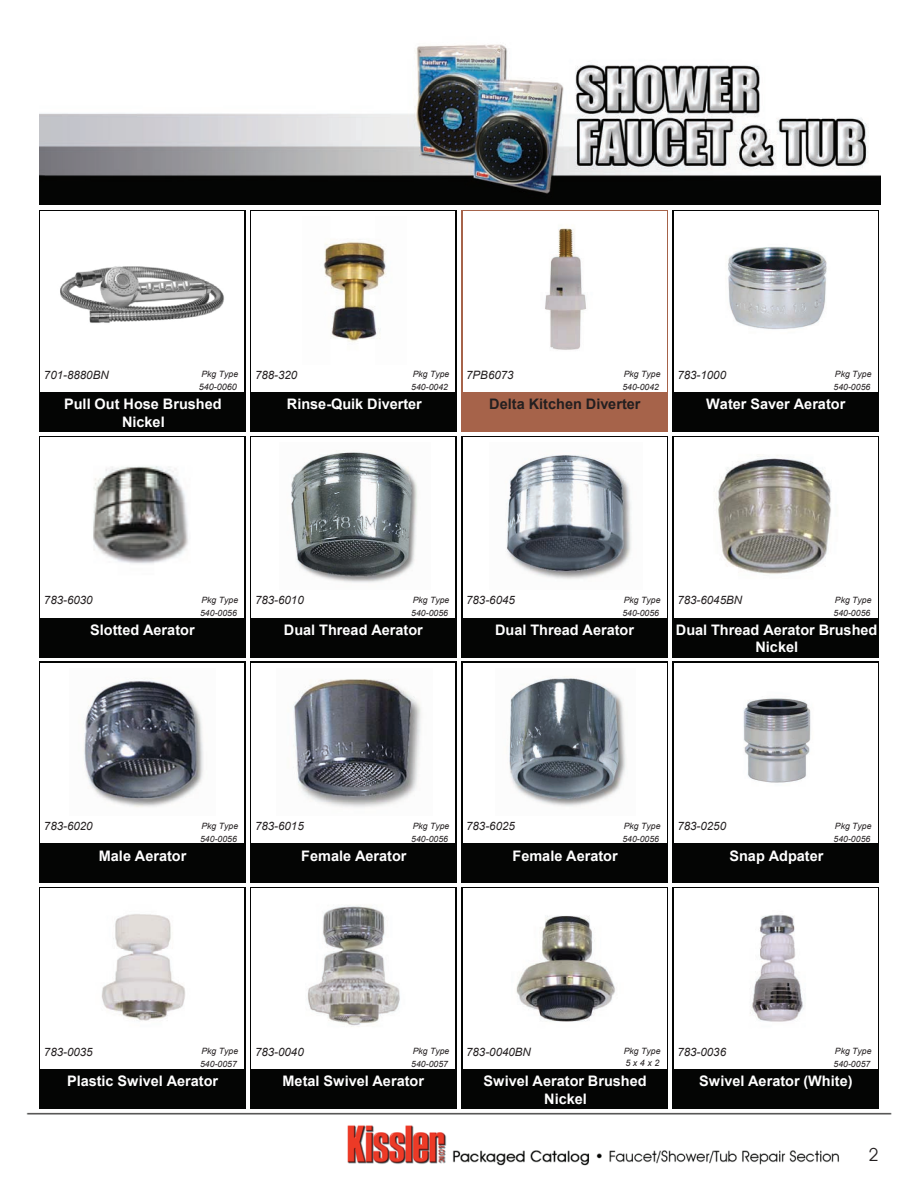
<style>
.page{position:relative;width:918px;height:1188px;background:#fff}
.page>*{position:absolute;margin:0;border:0;box-sizing:border-box;transform-origin:0 0}
.t1{font:18px "Avant Garde IT Cby BT";color:#231f20}
.t2{font:700 14.55px/17.4px "Arial";color:#fff;text-align:center}
.t3{font:700 14.55px "Arial";color:#231f20}
.t4{font:italic 11.55px "Arial";color:#231f20}
.t5{font:italic 9px "Arial";color:#231f20}
.t6{font:italic 8.7px/13px "Arial";color:#231f20}
</style>
<div class="page">
<img style="left:26px;top:1108px;width:866px;height:58px">
<img style="left:39px;top:44px;width:841px;height:161px">
<svg style="left:39px;top:210px;width:207px;height:222px"></svg>
<div style="left:40px;top:212px;width:204px;height:221px;background:#fff"></div>
<img style="left:60px;top:266px;width:164px;height:57px">
<div style="left:40px;top:392px;width:206px;height:40px;background:#040504"></div>
<svg style="left:250px;top:210px;width:207px;height:222px"></svg>
<div style="left:251px;top:212px;width:204px;height:221px;background:#fff"></div>
<img style="left:323px;top:241px;width:63px;height:101px">
<div style="left:251px;top:392px;width:206px;height:40px;background:#040504"></div>
<svg style="left:461px;top:210px;width:207px;height:222px"></svg>
<div style="left:463px;top:212px;width:204px;height:221px;background:#fff"></div>
<img style="left:545px;top:228px;width:41px;height:122px">
<div style="left:463px;top:392px;width:205px;height:40px;background:#a6634a"></div>
<svg style="left:672px;top:210px;width:207px;height:222px"></svg>
<div style="left:674px;top:212px;width:204px;height:221px;background:#fff"></div>
<img style="left:728px;top:247px;width:99px;height:83px">
<div style="left:674px;top:392px;width:205px;height:40px;background:#040504"></div>
<img style="left:93px;top:466px;width:96px;height:98px">
<div style="left:40px;top:618px;width:206px;height:39px;background:#040504"></div>
<img style="left:291px;top:452px;width:127px;height:131px">
<div style="left:251px;top:618px;width:206px;height:39px;background:#040504"></div>
<img style="left:506px;top:455px;width:125px;height:125px">
<div style="left:463px;top:618px;width:205px;height:39px;background:#040504"></div>
<img style="left:716px;top:455px;width:115px;height:119px">
<div style="left:674px;top:618px;width:205px;height:39px;background:#040504"></div>
<div style="left:39px;top:661px;width:207px;height:222px;background:#040504"></div>
<div style="left:40px;top:663px;width:204px;height:221px;background:#fff"></div>
<img style="left:83px;top:680px;width:121px;height:127px">
<div style="left:40px;top:844px;width:206px;height:39px;background:#040504"></div>
<div style="left:250px;top:661px;width:207px;height:222px;background:#040504"></div>
<div style="left:251px;top:663px;width:204px;height:221px;background:#fff"></div>
<img style="left:293px;top:679px;width:129px;height:129px">
<div style="left:251px;top:844px;width:206px;height:39px;background:#040504"></div>
<div style="left:461px;top:661px;width:207px;height:222px;background:#040504"></div>
<div style="left:463px;top:663px;width:204px;height:221px;background:#fff"></div>
<img style="left:509px;top:676px;width:117px;height:131px">
<div style="left:463px;top:844px;width:205px;height:39px;background:#040504"></div>
<div style="left:672px;top:661px;width:207px;height:222px;background:#040504"></div>
<div style="left:674px;top:663px;width:204px;height:221px;background:#fff"></div>
<img style="left:743px;top:698px;width:68px;height:85px">
<div style="left:674px;top:844px;width:205px;height:39px;background:#040504"></div>
<svg style="left:39px;top:887px;width:207px;height:221px"></svg>
<div style="left:40px;top:889px;width:204px;height:221px;background:#fff"></div>
<img style="left:101px;top:914px;width:84px;height:107px">
<div style="left:40px;top:1069px;width:206px;height:39px;background:#040504"></div>
<svg style="left:250px;top:887px;width:207px;height:221px"></svg>
<div style="left:251px;top:889px;width:204px;height:221px;background:#fff"></div>
<img style="left:307px;top:905px;width:93px;height:122px">
<div style="left:251px;top:1069px;width:206px;height:39px;background:#040504"></div>
<svg style="left:461px;top:887px;width:207px;height:221px"></svg>
<div style="left:463px;top:889px;width:204px;height:221px;background:#fff"></div>
<img style="left:516px;top:916px;width:99px;height:106px">
<div style="left:463px;top:1069px;width:205px;height:39px;background:#040504"></div>
<svg style="left:672px;top:887px;width:207px;height:221px"></svg>
<div style="left:674px;top:889px;width:204px;height:221px;background:#fff"></div>
<img style="left:750px;top:914px;width:54px;height:108px">
<div style="left:674px;top:1069px;width:205px;height:39px;background:#040504"></div>
<p class="t4" style="left:44px;top:367px;width:66px">701-8880BN</p>
<p class="t6" style="left:201px;top:368px;width:38px">Pkg Type</p>
<p class="t5" style="left:199px;top:381px;width:40px">540-0060</p>
<p class="t2" style="left:64px;top:396px;width:159px">Pull Out Hose Brushed<br>Nickel</p>
<p class="t4" style="left:255px;top:367px;width:44px">788-320</p>
<p class="t6" style="left:411px;top:368px;width:40px">Pkg Type<br>540-0042</p>
<p class="t2" style="left:287px;top:396px;width:137px">Rinse-Quik Diverter</p>
<p class="t4" style="left:466px;top:367px;width:49px">7PB6073</p>
<p class="t6" style="left:622px;top:368px;width:40px">Pkg Type<br>540-0042</p>
<p class="t3" style="left:489px;top:395px;width:153px">Delta Kitchen Diverter</p>
<p class="t4" style="left:677px;top:367px;width:50px">783-1000</p>
<p class="t6" style="left:834px;top:368px;width:40px">Pkg Type<br>540-0056</p>
<p class="t2" style="left:706px;top:396px;width:141px">Water Saver Aerator</p>
<p class="t4" style="left:44px;top:593px;width:50px">783-6030</p>
<p class="t6" style="left:200px;top:593px;width:40px">Pkg Type<br>540-0056</p>
<p class="t2" style="left:90px;top:622px;width:106px">Slotted Aerator</p>
<p class="t4" style="left:255px;top:593px;width:50px">783-6010</p>
<p class="t6" style="left:411px;top:593px;width:40px">Pkg Type<br>540-0056</p>
<p class="t2" style="left:284px;top:622px;width:140px">Dual Thread Aerator</p>
<p class="t4" style="left:466px;top:593px;width:50px">783-6045</p>
<p class="t6" style="left:622px;top:593px;width:40px">Pkg Type<br>540-0056</p>
<p class="t2" style="left:495px;top:622px;width:140px">Dual Thread Aerator</p>
<p class="t4" style="left:677px;top:593px;width:66px">783-6045BN</p>
<p class="t6" style="left:834px;top:593px;width:40px">Pkg Type<br>540-0056</p>
<p class="t2" style="left:676px;top:622px;width:203px">Dual Thread Aerator Brushed<br>Nickel</p>
<p class="t4" style="left:44px;top:818px;width:50px">783-6020</p>
<p class="t6" style="left:200px;top:819px;width:40px">Pkg Type<br>540-0056</p>
<p class="t2" style="left:99px;top:847px;width:89px">Male Aerator</p>
<p class="t4" style="left:255px;top:818px;width:50px">783-6015</p>
<p class="t6" style="left:411px;top:819px;width:40px">Pkg Type<br>540-0056</p>
<p class="t2" style="left:301px;top:847px;width:107px">Female Aerator</p>
<p class="t4" style="left:466px;top:818px;width:50px">783-6025</p>
<p class="t6" style="left:622px;top:819px;width:40px">Pkg Type<br>540-0056</p>
<p class="t2" style="left:512px;top:847px;width:107px">Female Aerator</p>
<p class="t4" style="left:677px;top:818px;width:50px">783-0250</p>
<p class="t6" style="left:834px;top:819px;width:40px">Pkg Type<br>540-0056</p>
<p class="t2" style="left:729px;top:847px;width:96px">Snap Adpater</p>
<p class="t4" style="left:44px;top:1044px;width:50px">783-0035</p>
<p class="t6" style="left:200px;top:1045px;width:40px">Pkg Type<br>540-0057</p>
<p class="t2" style="left:67px;top:1073px;width:153px">Plastic Swivel Aerator</p>
<p class="t4" style="left:255px;top:1044px;width:50px">783-0040</p>
<p class="t6" style="left:411px;top:1045px;width:40px">Pkg Type<br>540-0057</p>
<p class="t2" style="left:283px;top:1073px;width:143px">Metal Swivel Aerator</p>
<p class="t4" style="left:466px;top:1044px;width:66px">783-0040BN</p>
<p class="t6" style="left:624px;top:1045px;width:38px">Pkg Type</p>
<p class="t5" style="left:625px;top:1057px;width:36px">5 x 4 x 2</p>
<p class="t2" style="left:484px;top:1073px;width:165px">Swivel Aerator Brushed<br>Nickel</p>
<p class="t4" style="left:677px;top:1044px;width:50px">783-0036</p>
<p class="t6" style="left:834px;top:1045px;width:40px">Pkg Type<br>540-0057</p>
<p class="t2" style="left:699px;top:1073px;width:155px">Swivel Aerator (White)</p>
<p class="t1" style="left:868px;top:1144px;width:12px">2</p>
</div>
